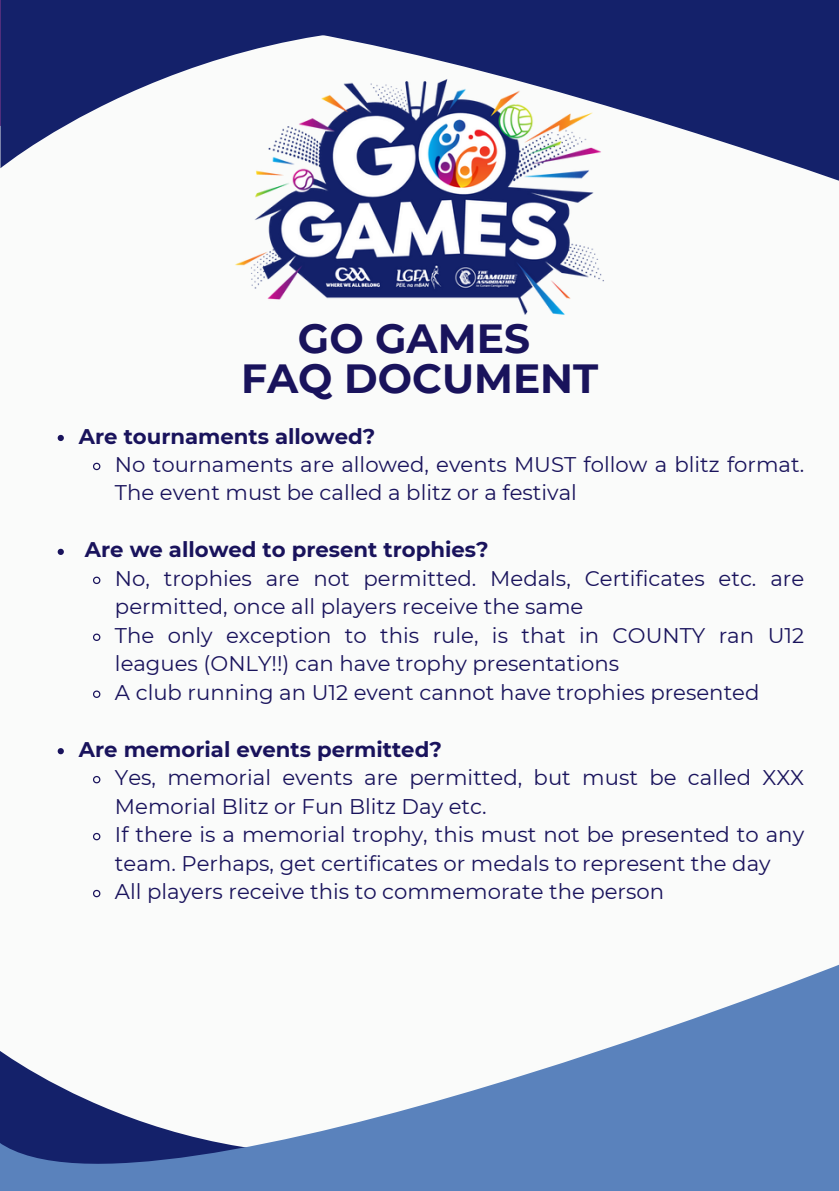
<style>
.page{position:relative;width:839px;height:1191px;background:#fff}
.page>*{position:absolute;margin:0;border:0;box-sizing:border-box;transform-origin:0 0}
.t1{font:700 40.6px/40.4px "Montserrat";color:#19135c;text-align:center}
.t2{font:21.2px/28.4px "Montserrat";color:#19135c}
.t3{font:700 21.2px "Montserrat";color:#19135c}
</style>
<div class="page">
<div style="left:0;top:0;width:838px;height:1191px;background:#fafbfa"></div>
<svg style="left:2px;top:0;width:836px;height:181px;fill:#14216a"></svg>
<img style="left:190px;top:36px;width:458px;height:279px">
<svg style="left:58px;top:435px;width:6px;height:6px"></svg>
<svg style="left:93px;top:462px;width:8px;height:9px"></svg>
<svg style="left:58px;top:549px;width:6px;height:6px"></svg>
<svg style="left:93px;top:576px;width:8px;height:9px"></svg>
<svg style="left:93px;top:633px;width:8px;height:8px"></svg>
<svg style="left:93px;top:690px;width:8px;height:8px"></svg>
<svg style="left:58px;top:748px;width:6px;height:6px"></svg>
<svg style="left:93px;top:776px;width:8px;height:8px"></svg>
<svg style="left:93px;top:832px;width:8px;height:9px"></svg>
<svg style="left:93px;top:889px;width:8px;height:9px"></svg>
<svg style="left:0;top:965px;width:838px;height:226px"></svg>
<p class="t1" style="left:241px;top:318px;width:359px">GO GAMES<br>FAQ DOCUMENT</p>
<p class="t3" style="left:79px;top:423px;width:298px">Are tournaments allowed?</p>
<p class="t2" style="left:115px;top:450px;width:690px">No tournaments are allowed, events MUST follow a blitz format.<br>The event must be called a blitz or a festival</p>
<p class="t3" style="left:85px;top:537px;width:405px">Are we allowed to present trophies?</p>
<h1 class="t2" style="left:115px;top:564px;width:690px">No, trophies are not permitted. Medals, Certificates etc. are permitted, once all players receive the same</h1>
<p class="t2" style="left:115px;top:621px;width:690px">The only exception to this rule, is that in COUNTY ran U12 leagues (ONLY!!) can have trophy presentations</p>
<p class="t2" style="left:115px;top:678px;width:646px">A club running an U12 event cannot have trophies presented</p>
<p class="t3" style="left:79px;top:736px;width:364px">Are memorial events permitted?</p>
<p class="t2" style="left:115px;top:763px;width:690px">Yes, memorial events are permitted, but must be called XXX<br>Memorial Blitz or Fun Blitz Day etc.</p>
<p class="t2" style="left:115px;top:820px;width:690px">If there is a memorial trophy, this must not be presented to any team. Perhaps, get certificates or medals to represent the day</p>
<p class="t2" style="left:115px;top:877px;width:550px">All players receive this to commemorate the person</p>
</div>
